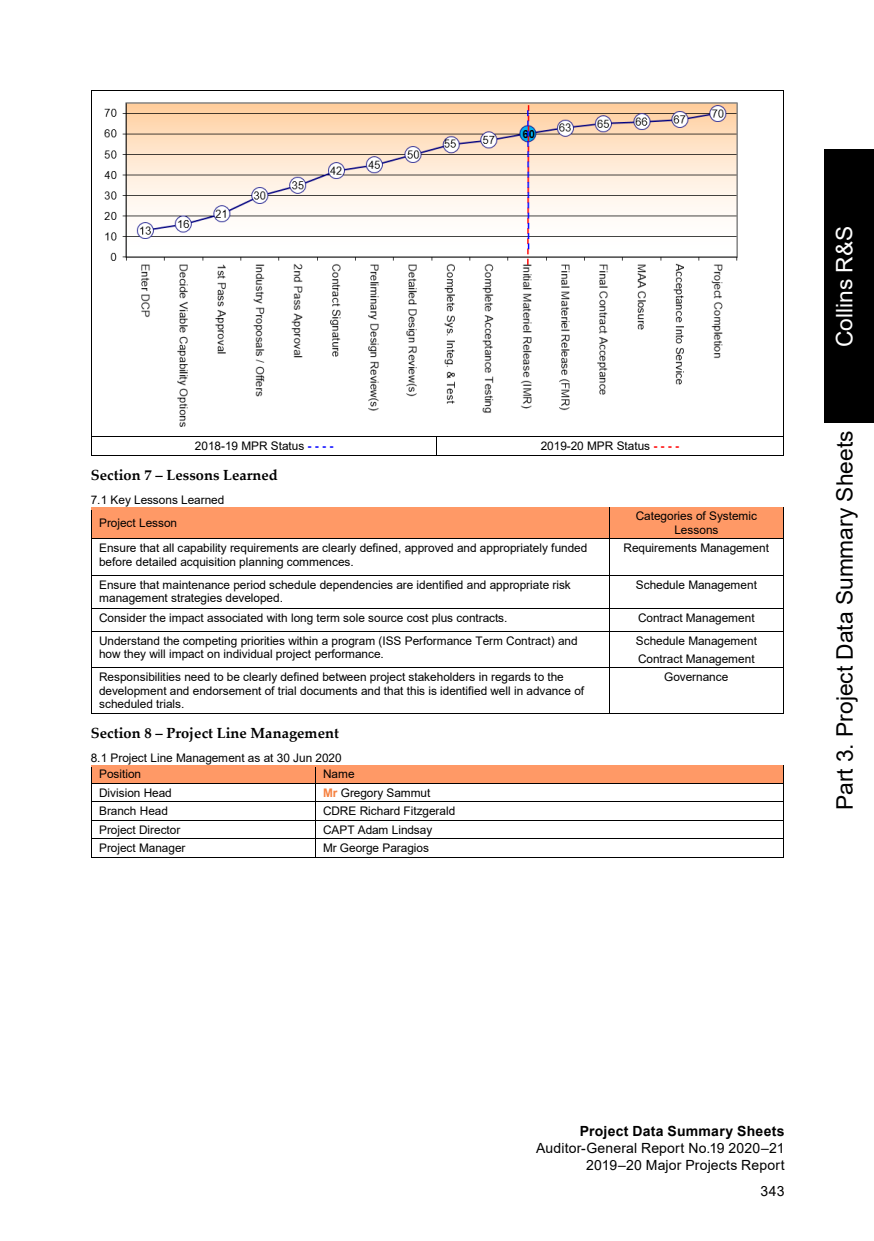
<style>
.page{position:relative;width:874px;height:1241px;background:#fff}
.page>*{position:absolute;margin:0;border:0;box-sizing:border-box;transform-origin:0 0}
.t1{font:22.75px "Arial";color:#000}
.t2{font:22.75px "Arial";color:#fff}
.t3{font:700 14.7px "Palatino Linotype";letter-spacing:.005em;color:#000}
.t4{font:14px/16.6px "Arial";letter-spacing:.015em;color:#000;text-align:right}
.t5{font:700 14px "Arial";letter-spacing:.02em;color:#000}
.t6{font:11.9px/13.7px "Arial";letter-spacing:-.005em;color:#000}
.s1{font-weight:700;color:#00f}
.s2{font-weight:700;color:#f00}
.s3{font-weight:700;color:#f68140}
</style>
<div class="page">
<div style="left:823px;top:150px;width:50px;height:273px;background:#000"></div>
<hr style="left:91px;top:90px;width:691px;height:1px;background:#000">
<hr style="left:91px;top:92px;width:1px;height:344px;background:#000">
<hr style="left:782px;top:92px;width:1px;height:344px;background:#000">
<hr style="left:91px;top:436px;width:345px;height:1px;background:#000">
<hr style="left:437px;top:436px;width:345px;height:1px;background:#000">
<svg style="left:91px;top:437px;width:1px;height:18px"></svg>
<hr style="left:91px;top:455px;width:345px;height:1px;background:#000">
<svg style="left:436px;top:436px;width:1px;height:20px"></svg>
<hr style="left:437px;top:455px;width:345px;height:1px;background:#000">
<div style="left:91px;top:507px;width:518px;height:31px;background:#f96"></div>
<div style="left:609px;top:507px;width:173px;height:31px;background:#f96"></div>
<hr style="left:91px;top:506px;width:518px;height:1px;background:#000">
<hr style="left:610px;top:506px;width:172px;height:1px;background:#000">
<svg style="left:91px;top:506px;width:1px;height:35px"></svg>
<hr style="left:91px;top:538px;width:518px;height:1px;background:#000">
<svg style="left:609px;top:507px;width:1px;height:34px"></svg>
<hr style="left:610px;top:538px;width:172px;height:1px;background:#000">
<svg style="left:782px;top:507px;width:1px;height:32px"></svg>
<hr style="left:91px;top:541px;width:1px;height:34px;background:#000">
<hr style="left:609px;top:541px;width:1px;height:34px;background:#000">
<hr style="left:782px;top:541px;width:1px;height:34px;background:#000">
<hr style="left:91px;top:575px;width:518px;height:1px;background:#000">
<hr style="left:610px;top:575px;width:172px;height:1px;background:#000">
<hr style="left:91px;top:577px;width:1px;height:31px;background:#000">
<hr style="left:609px;top:577px;width:1px;height:31px;background:#000">
<hr style="left:782px;top:577px;width:1px;height:31px;background:#000">
<hr style="left:91px;top:608px;width:518px;height:1px;background:#000">
<hr style="left:610px;top:608px;width:172px;height:1px;background:#000">
<svg style="left:91px;top:609px;width:1px;height:25px"></svg>
<hr style="left:91px;top:631px;width:518px;height:1px;background:#000">
<svg style="left:609px;top:608px;width:1px;height:26px"></svg>
<hr style="left:610px;top:631px;width:172px;height:1px;background:#000">
<hr style="left:91px;top:634px;width:1px;height:33px;background:#000">
<hr style="left:609px;top:634px;width:1px;height:33px;background:#000">
<hr style="left:782px;top:634px;width:1px;height:33px;background:#000">
<hr style="left:91px;top:667px;width:518px;height:1px;background:#000">
<hr style="left:610px;top:667px;width:172px;height:1px;background:#000">
<hr style="left:91px;top:670px;width:1px;height:43px;background:#000">
<hr style="left:91px;top:713px;width:518px;height:1px;background:#000">
<hr style="left:609px;top:670px;width:1px;height:43px;background:#000">
<hr style="left:610px;top:713px;width:172px;height:1px;background:#000">
<hr style="left:782px;top:670px;width:1px;height:43px;background:#000">
<div style="left:91px;top:765px;width:223px;height:18px;background:#f96"></div>
<div style="left:315px;top:765px;width:467px;height:18px;background:#f96"></div>
<hr style="left:91px;top:764px;width:223px;height:1px;background:#000">
<hr style="left:315px;top:764px;width:467px;height:1px;background:#000">
<hr style="left:91px;top:783px;width:223px;height:1px;background:#000">
<hr style="left:315px;top:783px;width:467px;height:1px;background:#000">
<hr style="left:91px;top:801px;width:223px;height:1px;background:#000">
<hr style="left:315px;top:801px;width:467px;height:1px;background:#000">
<hr style="left:91px;top:819px;width:223px;height:1px;background:#000">
<hr style="left:315px;top:819px;width:467px;height:1px;background:#000">
<hr style="left:91px;top:838px;width:223px;height:1px;background:#000">
<hr style="left:315px;top:838px;width:467px;height:1px;background:#000">
<svg style="left:91px;top:764px;width:1px;height:92px"></svg>
<hr style="left:91px;top:856px;width:223px;height:1px;background:#000">
<svg style="left:314px;top:765px;width:1px;height:74px"></svg>
<hr style="left:315px;top:856px;width:467px;height:1px;background:#000">
<svg style="left:782px;top:765px;width:1px;height:74px"></svg>
<img style="left:104px;top:102px;width:634px;height:325px">
<p class="t6" style="left:195px;top:439px;width:140px">2018-19 MPR Status <span class="s1">- - - -</span></p>
<p class="t6" style="left:540px;top:439px;width:140px">2019-20 MPR Status <span class="s2">- - - -</span></p>
<p class="t3" style="left:91px;top:464px;width:188px">Section 7 – Lessons Learned</p>
<p class="t6" style="left:99px;top:488px;width:127px;line-height:22.9px;text-indent:-8px">7.1 Key Lessons Learned<br>Project Lesson</p>
<p class="t6" style="left:635px;top:509px;width:123px;text-align:center">Categories of Systemic<br>Lessons</p>
<p class="t6" style="left:99px;top:541px;width:489px">Ensure that all capability requirements are clearly defined, approved and appropriately funded before detailed acquisition planning commences.</p>
<p class="t6" style="left:623px;top:541px;width:147px">Requirements Management</p>
<p class="t6" style="left:99px;top:577px;width:473px">Ensure that maintenance period schedule dependencies are identified and appropriate risk management strategies developed.</p>
<p class="t6" style="left:635px;top:577px;width:123px">Schedule Management</p>
<p class="t6" style="left:99px;top:611px;width:410px">Consider the impact associated with long term sole source cost plus contracts.</p>
<p class="t6" style="left:637px;top:611px;width:118px">Contract Management</p>
<p class="t6" style="left:99px;top:633px;width:480px">Understand the competing priorities within a program (ISS Performance Term Contract) and how they will impact on individual project performance.</p>
<p class="t6" style="left:635px;top:631px;width:123px;line-height:18px">Schedule Management<br>Contract Management</p>
<p class="t6" style="left:99px;top:670px;width:486px">Responsibilities need to be clearly defined between project stakeholders in regards to the development and endorsement of trial documents and that this is identified well in advance of scheduled trials.</p>
<p class="t6" style="left:663px;top:670px;width:66px">Governance</p>
<p class="t3" style="left:91px;top:722px;width:249px">Section 8 – Project Line Management</p>
<p class="t6" style="left:99px;top:749px;width:244px;line-height:16.4px;text-indent:-8px">8.1 Project Line Management as at 30 Jun 2020<br>Position</p>
<p class="t6" style="left:323px;top:767px;width:33px">Name</p>
<p class="t6" style="left:99px;top:785px;width:74px">Division Head</p>
<p class="t6" style="left:323px;top:785px;width:109px"><span class="s3">Mr</span> Gregory Sammut</p>
<p class="t6" style="left:99px;top:804px;width:70px">Branch Head</p>
<p class="t6" style="left:323px;top:804px;width:134px">CDRE Richard Fitzgerald</p>
<p class="t6" style="left:99px;top:822px;width:83px">Project Director</p>
<p class="t6" style="left:323px;top:822px;width:111px">CAPT Adam Lindsay</p>
<p class="t6" style="left:99px;top:840px;width:88px">Project Manager</p>
<p class="t6" style="left:323px;top:840px;width:107px">Mr George Paragios</p>
<h1 class="t2" style="left:828px;top:347px;width:123px;rotate:-90deg">Collins R&amp;S</h1>
<h1 class="t1" style="left:828px;top:810px;width:381px;rotate:-90deg">Part 3. Project Data Summary Sheets</h1>
<p class="t5" style="left:579px;top:1120px;width:206px">Project Data Summary Sheets</p>
<p class="t4" style="left:536px;top:1139px;width:250px">Auditor-General Report No.19 2020–21<br>2019–20 Major Projects Report</p>
<p class="t4" style="left:760px;top:1182px;width:26px">343</p>
</div>
